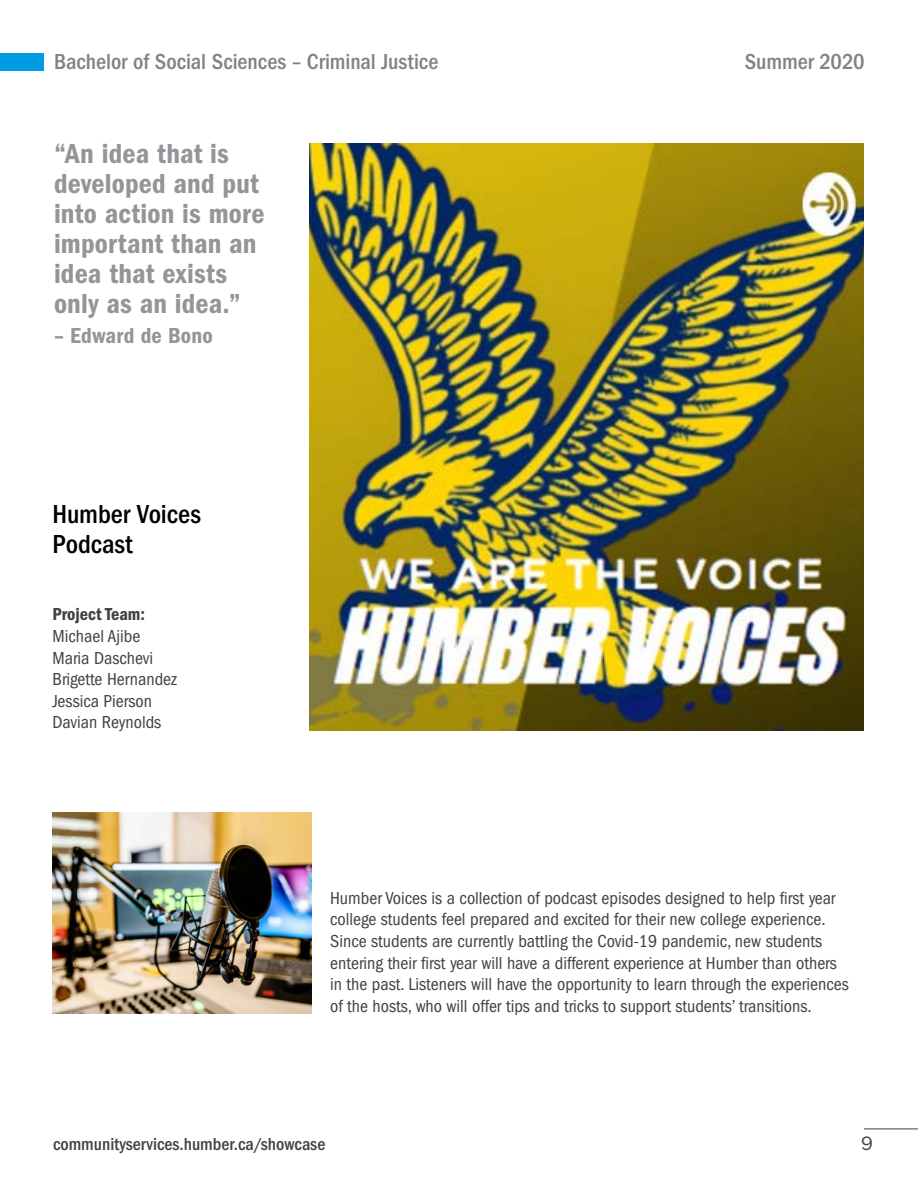
<style>
.page{position:relative;width:918px;height:1188px;background:#fff}
.page>*{position:absolute;margin:0;border:0;box-sizing:border-box;transform-origin:0 0}
.Quote_-_h1{font:28.5px/30px "ITC Franklin Gothic Std Dm Cd";letter-spacing:.005em;color:#939598}
.Big_copy_headings{font:500 condensed 27px/30px "ITC Franklin Gothic Std";letter-spacing:-.005em;color:#000}
.Grey_header_-_h2{font:500 condensed 22.5px "ITC Franklin Gothic Std";color:#808285}
.Quote_-_h1-2{font:22.5px "ITC Franklin Gothic Std Dm Cd";letter-spacing:.01em;color:#939598}
.t1{font:19.5px "ITC Franklin Gothic Std";color:#414042}
.Body_copy_-_p{font:condensed 18px/21.6px "ITC Franklin Gothic Std";color:#414042}
.t2{font:500 condensed 18px "ITC Franklin Gothic Std";color:#414042}
.s1{font-family:"ITC Franklin Gothic Std Dm Cd";font-stretch:normal}
</style>
<div class="page">
<hr style="left:864px;top:1129px;width:54px;height:1px;background:#414042">
<img style="left:310px;top:143px;width:554px;height:588px">
<img style="left:52px;top:812px;width:260px;height:201px">
<div style="left:0;top:53px;width:44px;height:18px;background:#009be0"></div>
<p class="Grey_header_-_h2" style="left:54px;top:49px;width:386px">Bachelor of Social Sciences – Criminal Justice</p>
<p class="Quote_-_h1" style="left:54px;top:138px;width:212px">“An idea that is developed and put into action is more important than an idea that exists only as an idea.”</p>
<p class="Quote_-_h1-2" style="left:54px;top:322px;width:160px">– Edward de Bono</p>
<p class="Big_copy_headings" style="left:52px;top:500px;width:150px">Humber Voices<br>Podcast</p>
<p class="Body_copy_-_p" style="left:52px;top:604px;width:126px"><span class="s1">Project Team:<br></span>Michael Ajibe<br>Maria Daschevi<br>Brigette Hernandez<br>Jessica Pierson<br>Davian Reynolds</p>
<p class="Grey_header_-_h2" style="left:745px;top:49px;width:121px">Summer 2020</p>
<p class="Body_copy_-_p" style="left:330px;top:887px;width:520px">Humber Voices is a collection of podcast episodes designed to help first year college students feel prepared and excited for their new college experience.<br>Since students are currently battling the Covid-19 pandemic, new students entering their first year will have a different experience at Humber than others in the past. Listeners will have the opportunity to learn through the experiences of the hosts, who will offer tips and tricks to support students’ transitions.</p>
<p class="t2" style="left:53px;top:1133px;width:274px">communityservices.humber.ca/showcase</p>
<p class="t1" style="left:861px;top:1132px;width:13px">9</p>
</div>
